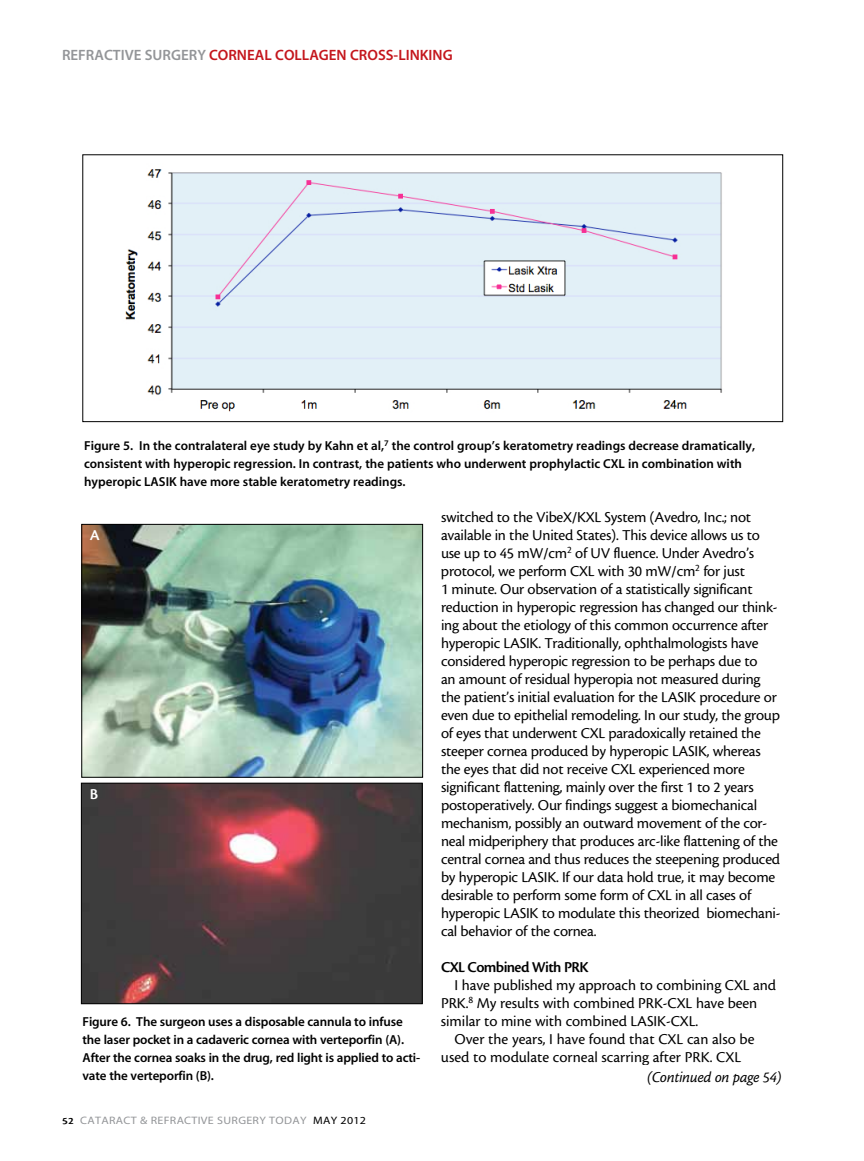
<style>
.page{position:relative;width:864px;height:1161px;background:#fff}
.page>*{position:absolute;margin:0;border:0;box-sizing:border-box;transform-origin:0 0}
.t1{font:15.75px/18px "Cronos MM 408 10";letter-spacing:-.015em;color:#000}
.t2{font:15.75px "Cronos MM It 408 10";letter-spacing:-.01em;color:#000}
.t3{font:15.75px "Cronos MM 574 10";letter-spacing:-.04em;color:#000}
.t4{font:15.75px "Cronos MM 574 10";color:#fff}
.t5{font:15px "Myriad MM 565 600";color:#c4161c}
.t6{font:13.05px/18px "Myriad MM 565 600";color:#000}
.t7{font:10.8px "Myriad MM 400 600";letter-spacing:.025em;color:#939598;scale:1.11 1}
.s1{color:#939598}
.s2{font-family:"Cronos MM 574 8";font-size:10.2px;color:#000}
.s3{color:#000}
</style>
<div class="page">
<img style="left:125px;top:169px;width:597px;height:243px">
<div style="left:83px;top:154px;width:700px;height:268px;border:1px solid #000"></div>
<img style="left:83px;top:785px;width:338px;height:217px">
<div style="left:81px;top:783px;width:342px;height:221px;border:1px solid #000"></div>
<img style="left:83px;top:526px;width:338px;height:250px">
<div style="left:81px;top:524px;width:342px;height:254px;border:1px solid #000"></div>
<p class="t5" style="left:62px;top:47px;width:392px"><span class="s1">Refractive Surgery</span> Corneal Collagen Cross-linking</p>
<p class="t6" style="left:84px;top:437px;width:673px">Figure 5. In the contralateral eye study by Kahn et al,<sup>7</sup> the control group’s keratometry readings decrease dramatically, consistent with hyperopic regression. In contrast, the patients who underwent prophylactic CXL in combination with hyperopic LASIK have more stable keratometry readings.</p>
<p class="t4" style="left:90px;top:527px;width:11px">A</p>
<p class="t4" style="left:90px;top:786px;width:10px">B</p>
<p class="t6" style="left:82px;top:1013px;width:339px">Figure 6. The surgeon uses a disposable cannula to infuse the laser pocket in a cadaveric cornea with verteporfin (A).<br>After the cornea soaks in the drug, red light is applied to acti&shy;vate the verteporfin (B).</p>
<p class="t7" style="left:62px;top:1115px;width:275px"><span class="s2">52</span> CATARACT &amp; REFRACTIVE SURGERY TODAY <span class="s3">MAY 2012</span></p>
<p class="t1" style="left:441px;top:508px;width:341px">switched to the VibeX/KXL System (Avedro, Inc.; not available in the United States). This device allows us to use up to 45 mW/cm<sup>2</sup> of UV fluence. Under Avedro’s protocol, we perform CXL with 30 mW/cm<sup>2</sup> for just<br>1 minute. Our observation of a statistically significant reduction in hyperopic regression has changed our think&shy;ing about the etiology of this common occurrence after hyperopic LASIK. Traditionally, ophthalmologists have considered hyperopic regression to be perhaps due to<br>an amount of residual hyperopia not measured during the patient’s initial evaluation for the LASIK procedure or even due to epithelial remodeling. In our study, the group of eyes that underwent CXL paradoxically retained the steeper cornea produced by hyperopic LASIK, whereas the eyes that did not receive CXL experienced more significant flattening, mainly over the first 1 to 2 years postoperatively. Our findings suggest a biomechanical mechanism, possibly an outward movement of the cor&shy;neal midperiphery that produces arc-like flattening of the central cornea and thus reduces the steepening produced by hyperopic LASIK. If our data hold true, it may become desirable to perform some form of CXL in all cases of hyperopic LASIK to modulate this theorized biomechani&shy;cal behavior of the cornea.</p>
<p class="t3" style="left:441px;top:959px;width:149px">CXL Combined With PRK</p>
<p class="t1" style="left:441px;top:976px;width:337px;text-indent:14px">I have published my approach to combining CXL and<br>PRK.<sup>8</sup> My results with combined PRK-CXL have been similar to mine with combined LASIK-CXL.</p>
<p class="t1" style="left:441px;top:1030px;width:315px;text-indent:13px">Over the years, I have found that CXL can also be used to modulate corneal scarring after PRK. CXL</p>
<p class="t2" style="left:647px;top:1068px;width:136px">(Continued on page 54)</p>
</div>
